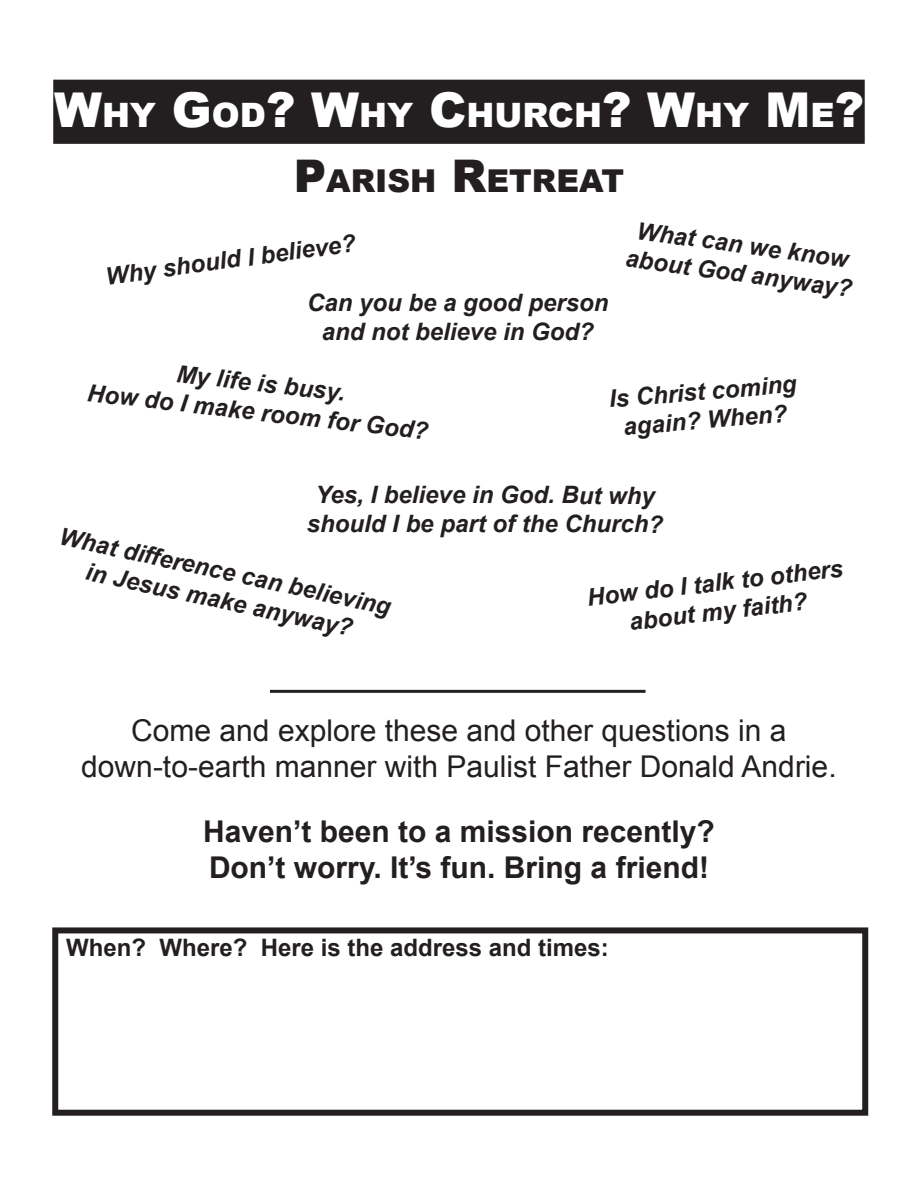
<style>
.page{position:relative;width:918px;height:1188px;background:#fff}
.page>*{position:absolute;margin:0;border:0;box-sizing:border-box;transform-origin:0 0}
.t1{font:900 33.6px "Arial";color:#fff}
.t2{font:900 31.5px "Arial";color:#231f20}
.t3{font:30px/36px "Arial";color:#231f20;text-align:center}
.t4{font:700 30px "Arial";color:#231f20}
.t5{font:italic 700 24px/28.8px "Arial";color:#231f20;text-align:center}
.t6{font:700 24px "Arial";color:#231f20}
.s1{font-size:48px}
.s2{font-size:45px}
</style>
<div class="page">
<div style="left:52px;top:927px;width:816px;height:189px;border:6px solid #231f20"></div>
<div style="left:54px;top:80px;width:810px;height:63px;background:#231f20"></div>
<div style="left:53px;top:80px;width:812px;height:64px;border:2px solid #231f20"></div>
<hr style="left:270px;top:690px;width:376px;height:3px;background:#231f20">
<p class="t1" style="left:54px;top:96px;width:812px"><span class="s1">W</span>HY <span class="s1">G</span>OD<span class="s1">? W</span>HY <span class="s1">C</span>HURCH<span class="s1">? W</span>HY <span class="s1">M</span>E<span class="s1">?</span></p>
<p class="t2" style="left:294px;top:163px;width:332px"><span class="s2">P</span>ARISH <span class="s2">R</span>ETREAT</p>
<p class="t5" style="left:104px;top:263px;width:254px;rotate:-8deg">Why should I believe?</p>
<p class="t5" style="left:307px;top:288px;width:303px">Can you be a good person and not believe in God?</p>
<p class="t5" style="left:632px;top:215px;width:230px;rotate:8deg">What can we know about God anyway?</p>
<p class="t5" style="left:92px;top:351px;width:344px;rotate:6deg">My life is busy.<br>How do I make room for God?</p>
<p class="t5" style="left:608px;top:385px;width:190px;rotate:-5deg">Is Christ coming again? When?</p>
<p class="t5" style="left:307px;top:480px;width:358px">Yes, I believe in God. But why should I be part of the Church?</p>
<p class="t5" style="left:63px;top:522px;width:340px;rotate:12deg">What difference can believing in Jesus make anyway?</p>
<p class="t5" style="left:586px;top:584px;width:259px;rotate:-7deg">How do I talk to others about my faith?</p>
<p class="t3" style="left:81px;top:713px;width:757px">Come and explore these and other questions in a down-to-earth manner with Paulist Father Donald Andrie.</p>
<p class="t4" style="left:203px;top:814px;width:513px">Haven’t been to a mission recently?</p>
<p class="t4" style="left:209px;top:850px;width:502px">Don’t worry. It’s fun. Bring a friend!</p>
<p class="t6" style="left:66px;top:934px;width:544px">When? Where? Here is the address and times:</p>
</div>
